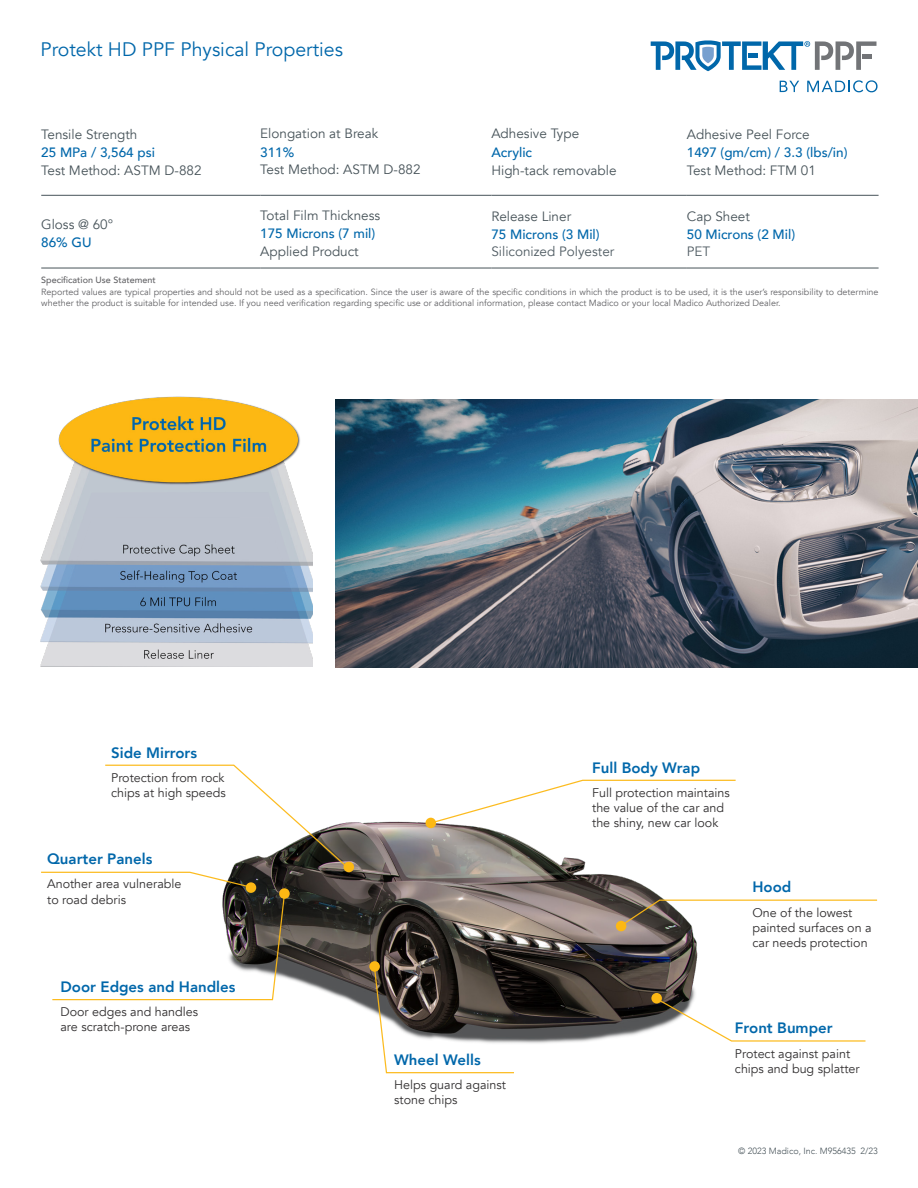
<style>
.page{position:relative;width:918px;height:1188px;background:#fff}
.page>*{position:absolute;margin:0;border:0;box-sizing:border-box;transform-origin:0 0}
.t1{font:19.5px "Avenir";color:#0067aa}
.t2{font:800 15px "Avenir";color:#0067aa}
.t3{font:13.5px "Avenir";color:#475359}
.t4{font:500 13.5px "Avenir";color:#0067aa}
.t5{font:13.5px "Avenir";color:#505c63}
.t6{font:12.45px/15px "Avenir";color:#312f30}
.t7{font:9px/10.8px "Avenir";color:#636366}
.t8{font:300 9px "Avenir";color:#475359}
.t9{font:500 9px "Avenir";color:#636366}
</style>
<div class="page">
<hr style="left:41px;top:195px;width:219px;height:1px;background:#475359">
<hr style="left:260px;top:195px;width:231px;height:1px;background:#475359">
<hr style="left:491px;top:195px;width:196px;height:1px;background:#475359">
<hr style="left:687px;top:195px;width:192px;height:1px;background:#475359">
<hr style="left:41px;top:268px;width:219px;height:1px;background:#475359">
<hr style="left:260px;top:268px;width:231px;height:1px;background:#475359">
<hr style="left:491px;top:268px;width:196px;height:1px;background:#475359">
<hr style="left:687px;top:268px;width:192px;height:1px;background:#475359">
<svg style="left:780px;top:81px;width:19px;height:11px"></svg>
<svg style="left:807px;top:80px;width:71px;height:12px"></svg>
<svg style="left:651px;top:40px;width:225px;height:31px"></svg>
<img style="left:336px;top:400px;width:582px;height:268px">
<img style="left:40px;top:396px;width:273px;height:271px">
<img style="left:350px;top:818px;width:348px;height:226px">
<div style="left:344px;top:862px;width:10px;height:10px;background:#fcb814;border-radius:50%"></div>
<svg style="left:41px;top:764px;width:310px;height:237px"></svg>
<div style="left:279px;top:888px;width:11px;height:11px;background:#fcb814;border-radius:50%"></div>
<svg style="left:373px;top:967px;width:142px;height:107px"></svg>
<div style="left:369px;top:961px;width:11px;height:11px;background:#fcb814;border-radius:50%"></div>
<svg style="left:655px;top:997px;width:211px;height:45px"></svg>
<div style="left:651px;top:993px;width:11px;height:10px;background:#fcb814;border-radius:50%"></div>
<svg style="left:619px;top:899px;width:259px;height:28px"></svg>
<div style="left:616px;top:921px;width:10px;height:10px;background:#fcb814;border-radius:50%"></div>
<svg style="left:429px;top:779px;width:307px;height:46px"></svg>
<div style="left:426px;top:818px;width:10px;height:10px;background:#fcb814;border-radius:50%"></div>
<p class="t1" style="left:40px;top:37px;width:304px">Protekt HD PPF Physical Properties</p>
<p class="t3" style="left:41px;top:126px;width:98px">Tensile Strength</p>
<p class="t4" style="left:41px;top:141px;width:115px">25 MPa / 3,564 psi</p>
<p class="t3" style="left:41px;top:162px;width:162px">Test Method: ASTM D-882</p>
<p class="t3" style="left:41px;top:217px;width:73px">Gloss @ 60°</p>
<p class="t4" style="left:41px;top:231px;width:52px">86% GU</p>
<p class="t3" style="left:260px;top:125px;width:120px">Elongation at Break</p>
<p class="t4" style="left:260px;top:141px;width:36px">311%</p>
<p class="t3" style="left:260px;top:161px;width:162px">Test Method: ASTM D-882</p>
<p class="t3" style="left:260px;top:208px;width:122px">Total Film Thickness</p>
<p class="t4" style="left:260px;top:222px;width:117px">175 Microns (7 mil)</p>
<p class="t3" style="left:260px;top:244px;width:100px">Applied Product</p>
<p class="t3" style="left:491px;top:125px;width:89px">Adhesive Type</p>
<p class="t4" style="left:491px;top:141px;width:42px">Acrylic</p>
<p class="t3" style="left:491px;top:162px;width:127px">High-tack removable</p>
<p class="t3" style="left:491px;top:209px;width:81px">Release Liner</p>
<p class="t4" style="left:491px;top:223px;width:110px">75 Microns (3 Mil)</p>
<p class="t5" style="left:491px;top:243px;width:124px">Siliconized Polyester</p>
<p class="t3" style="left:687px;top:126px;width:124px">Adhesive Peel Force</p>
<p class="t4" style="left:687px;top:141px;width:162px">1497 (gm/cm) / 3.3 (lbs/in)</p>
<p class="t3" style="left:687px;top:162px;width:131px">Test Method: FTM 01</p>
<p class="t3" style="left:687px;top:209px;width:65px">Cap Sheet</p>
<p class="t4" style="left:687px;top:223px;width:110px">50 Microns (2 Mil)</p>
<p class="t5" style="left:687px;top:243px;width:25px">PET</p>
<p class="t9" style="left:41px;top:272px;width:116px">Specification Use Statement</p>
<p class="t7" style="left:41px;top:286px;width:839px">Reported values are typical properties and should not be used as a specification. Since the user is aware of the specific conditions in which the product is to be used, it is the user’s responsibility to determine whether the product is suitable for intended use. If you need verification regarding specific use or additional information, please contact Madico or your local Madico Authorized Dealer.</p>
<p class="t2" style="left:111px;top:741px;width:88px">Side Mirrors</p>
<p class="t6" style="left:111px;top:770px;width:116px">Protection from rock chips at high speeds</p>
<p class="t2" style="left:47px;top:848px;width:107px">Quarter Panels</p>
<p class="t6" style="left:47px;top:877px;width:136px">Another area vulnerable to road debris</p>
<p class="t2" style="left:60px;top:975px;width:177px">Door Edges and Handles</p>
<p class="t6" style="left:60px;top:1005px;width:139px">Door edges and handles are scratch-prone areas</p>
<p class="t2" style="left:394px;top:1048px;width:88px">Wheel Wells</p>
<p class="t6" style="left:394px;top:1078px;width:113px">Helps guard against stone chips</p>
<p class="t2" style="left:592px;top:756px;width:110px">Full Body Wrap</p>
<p class="t6" style="left:592px;top:786px;width:139px">Full protection maintains the value of the car and the shiny, new car look</p>
<p class="t2" style="left:752px;top:876px;width:40px">Hood</p>
<p class="t6" style="left:752px;top:906px;width:121px">One of the lowest painted surfaces on a car needs protection</p>
<p class="t2" style="left:735px;top:1016px;width:99px">Front Bumper</p>
<p class="t6" style="left:735px;top:1046px;width:126px">Protect against paint chips and bug splatter</p>
<p class="t8" style="left:738px;top:1146px;width:141px">© 2023 Madico, Inc. M956435 2/23</p>
</div>
